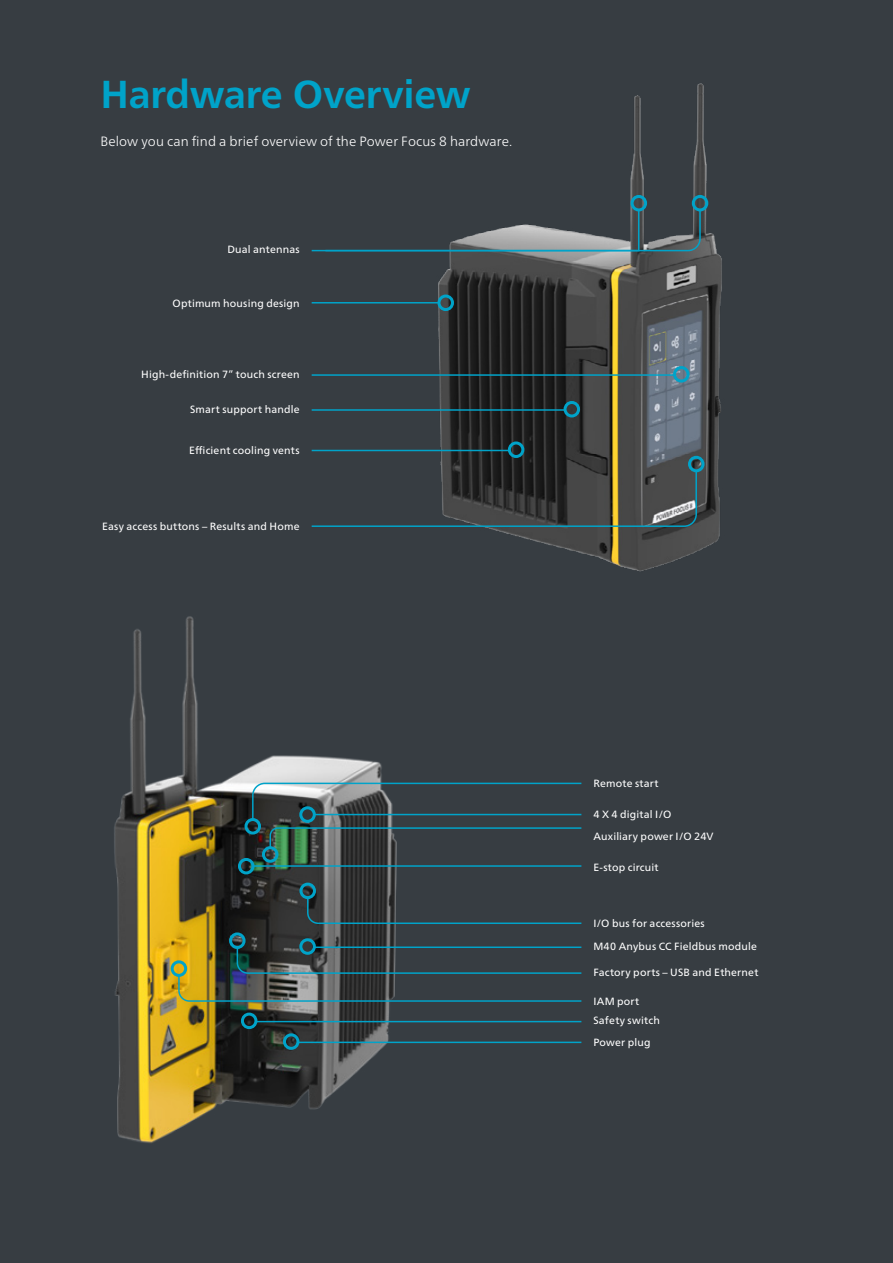
<style>
.page{position:relative;width:893px;height:1263px;background:#373d42}
.page>*{position:absolute;margin:0;border:0;box-sizing:border-box;transform-origin:0 0}
.t1{font:700 39px "Neue Frutiger World";letter-spacing:-.005em;color:#00a3c9}
.t2{font:300 13.5px "Neue Frutiger World";letter-spacing:.005em;color:#fff}
.t3{font:10.5px/21.5px "Neue Frutiger World";letter-spacing:.015em;color:#fff}
</style>
<div class="page">
<img style="left:365px;top:83px;width:357px;height:489px">
<div style="left:692px;top:195px;width:16px;height:16px;border:3px solid #00a3c9;border-radius:50%"></div>
<div style="left:631px;top:195px;width:16px;height:16px;border:3px solid #00a3c9;border-radius:50%"></div>
<svg style="left:311px;top:208px;width:390px;height:44px"></svg>
<div style="left:437px;top:295px;width:17px;height:16px;border:3px solid #00a3c9;border-radius:50%"></div>
<hr style="left:312px;top:302px;width:127px;height:1px;background:#00a3c9">
<div style="left:564px;top:401px;width:16px;height:16px;border:3px solid #00a3c9;border-radius:50%"></div>
<hr style="left:312px;top:409px;width:253px;height:2px;background:#00a3c9">
<div style="left:673px;top:366px;width:17px;height:17px;border:3px solid #00a3c9;border-radius:50%"></div>
<hr style="left:312px;top:374px;width:363px;height:2px;background:#00a3c9">
<div style="left:508px;top:441px;width:16px;height:17px;border:3px solid #00a3c9;border-radius:50%"></div>
<hr style="left:312px;top:450px;width:197px;height:1px;background:#00a3c9">
<div style="left:688px;top:456px;width:16px;height:16px;border:3px solid #00a3c9;border-radius:50%"></div>
<svg style="left:311px;top:470px;width:387px;height:58px"></svg>
<img style="left:114px;top:616px;width:325px;height:527px">
<div style="left:244px;top:818px;width:17px;height:16px;border:3px solid #00a3c9;border-radius:50%"></div>
<div style="left:262px;top:846px;width:16px;height:17px;border:3px solid #00a3c9;border-radius:50%"></div>
<svg style="left:251px;top:782px;width:331px;height:68px"></svg>
<div style="left:238px;top:858px;width:16px;height:16px;border:3px solid #00a3c9;border-radius:50%"></div>
<hr style="left:253px;top:865px;width:328px;height:2px;background:#00a3c9">
<div style="left:299px;top:806px;width:17px;height:17px;border:3px solid #00a3c9;border-radius:50%"></div>
<hr style="left:314px;top:814px;width:267px;height:1px;background:#00a3c9">
<div style="left:299px;top:938px;width:17px;height:17px;border:3px solid #00a3c9;border-radius:50%"></div>
<div style="left:241px;top:1012px;width:16px;height:17px;border:3px solid #00a3c9;border-radius:50%"></div>
<hr style="left:256px;top:1021px;width:325px;height:1px;background:#00a3c9">
<div style="left:283px;top:1033px;width:16px;height:17px;border:3px solid #00a3c9;border-radius:50%"></div>
<hr style="left:298px;top:1041px;width:283px;height:2px;background:#00a3c9">
<div style="left:299px;top:883px;width:17px;height:16px;border:3px solid #00a3c9;border-radius:50%"></div>
<svg style="left:306px;top:895px;width:276px;height:30px"></svg>
<div style="left:229px;top:932px;width:17px;height:17px;border:3px solid #00a3c9;border-radius:50%"></div>
<div style="left:171px;top:960px;width:16px;height:17px;border:3px solid #00a3c9;border-radius:50%"></div>
<svg style="left:177px;top:945px;width:405px;height:57px"></svg>
<h1 class="t1" style="left:100px;top:60px;width:372px">Hardware Overview</h1>
<p class="t2" style="left:100px;top:130px;width:413px">Below you can find a brief overview of the Power Focus 8 hardware.</p>
<p class="t3" style="left:227px;top:239px;width:74px">Dual antennas</p>
<p class="t3" style="left:173px;top:292px;width:129px">Optimum housing design</p>
<p class="t3" style="left:141px;top:363px;width:160px">High-definition 7” touch screen</p>
<p class="t3" style="left:190px;top:398px;width:111px">Smart support handle</p>
<p class="t3" style="left:189px;top:440px;width:112px">Efficient cooling vents</p>
<p class="t3" style="left:102px;top:516px;width:199px">Easy access buttons – Results and Home</p>
<p class="t3" style="left:593px;top:773px;width:67px">Remote start</p>
<p class="t3" style="left:593px;top:804px;width:122px">4 X 4 digital I/O<br>Auxiliary power I/O 24V</p>
<p class="t3" style="left:593px;top:857px;width:67px">E-stop circuit</p>
<p class="t3" style="left:593px;top:912px;width:165px;line-height:22.4px">I/O bus for accessories<br>M40 Anybus CC Fieldbus module</p>
<p class="t3" style="left:593px;top:962px;width:167px">Factory ports – USB and Ethernet</p>
<p class="t3" style="left:593px;top:992px;width:68px;line-height:18.8px">IAM port<br>Safety switch</p>
<p class="t3" style="left:593px;top:1032px;width:59px">Power plug</p>
</div>
